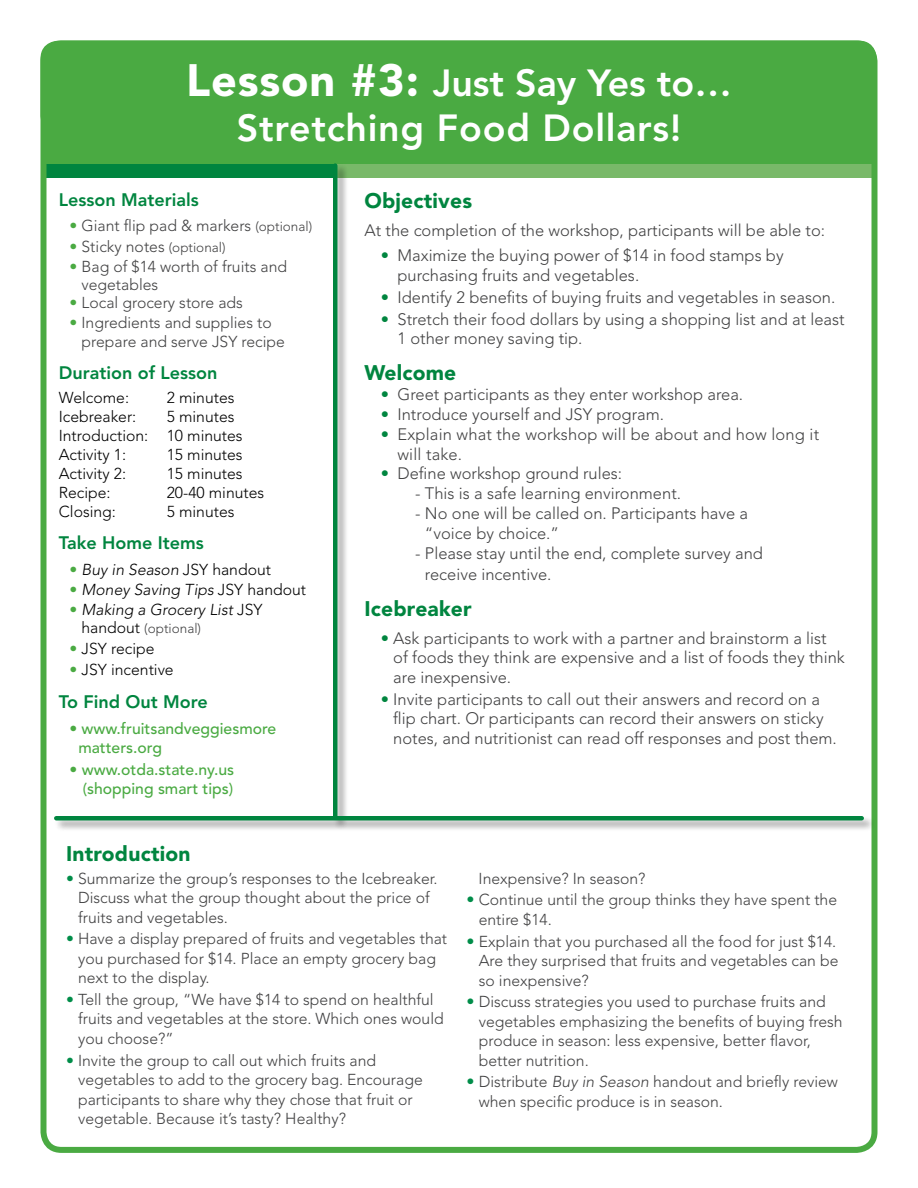
<style>
.page{position:relative;width:918px;height:1188px;background:#fff}
.page>*{position:absolute;margin:0;border:0;box-sizing:border-box;transform-origin:0 0}
.t1{font:800 37.5px/45px "Avenir";letter-spacing:.02em;color:#fff;text-align:center}
.t2{font:900 21px "Avenir";letter-spacing:.01em;color:#00853f}
.t3{font:800 18px "Avenir";color:#00853f}
.t4{font:300 16.5px/19.8px "Avenir";color:#414142}
.t5{font:300 15.75px/19.5px "Avenir";color:#414142}
.t6{font:300 15.75px/18.9px "Avenir";color:#000}
.t7{font:500 15.75px/18.9px "Avenir";color:#4aaa42}
.t8{font:italic 300 15.75px "Avenir";color:#000}
.t9{font:300 13.5px "Avenir";color:#414142}
.s1{font-weight:900;font-size:45px}
.s2{color:#4aaa42}
.s3{font-size:13.5px}
.s4{font-style:normal;color:#4aaa42}
.s5{font-style:normal}
.s6{font-size:15.75px;color:#000}
.s7{font-weight:300}
.s8{color:#00853f}
.s9{color:#008d49}
.s10{font-size:16.2px;color:#008d49}
.s11{font-style:italic}
</style>
<div class="page">
<div style="left:40px;top:41px;width:837px;height:93px;background:#4aaa42;border-radius:18px"></div>
<div style="left:44px;top:109px;width:833px;height:65px;background:#4aaa42"></div>
<div style="left:44px;top:164px;width:832px;height:14px;background:#79b969"></div>
<div style="left:44px;top:164px;width:290px;height:14px;background:#00853f"></div>
<div style="left:40px;top:40px;width:838px;height:1113px;border:6px solid #4aaa42;border-radius:18px"></div>
<div style="left:332px;top:163px;width:22px;height:674px;background:#000;opacity:.4"></div>
<div style="left:333px;top:166px;width:5px;height:651px;background:#00853f"></div>
<div style="left:53px;top:815px;width:828px;height:22px;background:#000;opacity:.4"></div>
<hr style="left:56px;top:816px;width:806px;height:4px;background:#00853f">
<h1 class="t1" style="left:186px;top:61px;width:547px"><span class="s1">Lesson #3:</span> Just Say Yes to…<br>Stretching Food Dollars!</h1>
<p class="t3" style="left:59px;top:189px;width:141px">Lesson Materials</p>
<p class="t5" style="left:70px;top:216px;width:244px"><span class="s2">•</span> Giant flip pad &amp; markers <span class="s3">(optional)</span></p>
<p class="t5" style="left:70px;top:236px;width:158px"><span class="s2">•</span> Sticky notes <span class="s3">(optional)</span></p>
<p class="t5" style="left:82px;top:257px;width:207px;line-height:18px;text-indent:-12px"><span class="s2">•</span> Bag of $14 worth of fruits and vegetables</p>
<p class="t5" style="left:70px;top:293px;width:175px"><span class="s2">•</span> Local grocery store ads</p>
<p class="t5" style="left:82px;top:313px;width:205px;line-height:18.9px;text-indent:-12px"><span class="s2">•</span> Ingredients and supplies to prepare and serve JSY recipe</p>
<p class="t3" style="left:59px;top:362px;width:160px">Duration of Lesson</p>
<p class="t6" style="left:59px;top:389px;width:72px">Welcome:</p>
<p class="t6" style="left:167px;top:389px;width:69px">2 minutes</p>
<p class="t6" style="left:59px;top:407px;width:79px">Icebreaker:</p>
<p class="t6" style="left:59px;top:407px;width:185px;text-indent:108px">5 minutes<br>Introduction: 10 minutes<br>Activity 1:</p>
<p class="t6" style="left:167px;top:445px;width:77px">15 minutes</p>
<p class="t6" style="left:59px;top:464px;width:69px">Activity 2:</p>
<p class="t6" style="left:167px;top:464px;width:77px">15 minutes</p>
<p class="t6" style="left:59px;top:483px;width:53px">Recipe:</p>
<p class="t6" style="left:167px;top:483px;width:99px">20-40 minutes</p>
<p class="t6" style="left:59px;top:502px;width:59px">Closing:</p>
<p class="t6" style="left:167px;top:502px;width:69px">5 minutes</p>
<p class="t3" style="left:59px;top:532px;width:147px">Take Home Items</p>
<p class="t8" style="left:70px;top:560px;width:203px"><span class="s4">•</span> Buy in Season <span class="s5">JSY handout</span></p>
<p class="t8" style="left:70px;top:580px;width:238px"><span class="s4">•</span> Money Saving Tips <span class="s5">JSY handout</span></p>
<p class="t8" style="left:70px;top:600px;width:194px"><span class="s4">•</span> Making a Grocery List <span class="s5">JSY</span></p>
<p class="t9" style="left:82px;top:621px;width:121px"><span class="s6">handout</span> (optional)</p>
<p class="t6" style="left:70px;top:639px;width:86px"><span class="s2">•</span> JSY recipe</p>
<p class="t6" style="left:70px;top:661px;width:106px"><span class="s2">•</span> JSY incentive</p>
<p class="t3" style="left:59px;top:691px;width:150px">To Find Out More</p>
<p class="t7" style="left:78px;top:720px;width:200px;text-indent:-9px"><span class="s7">•</span> www.fruitsandveggiesmore matters.org</p>
<p class="t7" style="left:70px;top:761px;width:166px;text-align:right">• www.otda.state.ny.us (shopping smart tips)</p>
<h2 class="t2" style="left:66px;top:841px;width:126px">Introduction</h2>
<h2 class="t2" style="left:364px;top:188px;width:109px">Objectives</h2>
<p class="t4" style="left:364px;top:220px;width:462px">At the completion of the workshop, participants will be able to:</p>
<p class="t4" style="left:398px;top:245px;width:388px;text-indent:-17px"><span class="s8">•</span> Maximize the buying power of $14 in food stamps by purchasing fruits and vegetables.</p>
<p class="t4" style="left:381px;top:287px;width:456px"><span class="s8">•</span> Identify 2 benefits of buying fruits and vegetables in season.</p>
<p class="t4" style="left:398px;top:309px;width:449px;text-indent:-17px"><span class="s8">•</span> Stretch their food dollars by using a shopping list and at least<br>1 other money saving tip.</p>
<h2 class="t2" style="left:364px;top:360px;width:93px">Welcome</h2>
<p class="t4" style="left:381px;top:385px;width:364px"><span class="s8">•</span> Greet participants as they enter workshop area.</p>
<p class="t4" style="left:381px;top:404px;width:285px"><span class="s8">•</span> Introduce yourself and JSY program.</p>
<p class="t4" style="left:398px;top:424px;width:423px;text-indent:-17px"><span class="s8">•</span> Explain what the workshop will be about and how long it will take.</p>
<p class="t4" style="left:381px;top:464px;width:243px"><span class="s8">•</span> Define workshop ground rules:</p>
<p class="t4" style="left:415px;top:484px;width:267px">- This is a safe learning environment.</p>
<p class="t4" style="left:425px;top:503px;width:325px;text-indent:-10px">- No one will be called on. Participants have a “voice by choice.”</p>
<p class="t4" style="left:425px;top:542px;width:340px;line-height:21.6px;text-indent:-10px">- Please stay until the end, complete survey and receive incentive.</p>
<h2 class="t2" style="left:364px;top:596px;width:109px">Icebreaker</h2>
<p class="t4" style="left:393px;top:628px;width:453px;text-indent:-13px"><span class="s8">•</span> Ask participants to work with a partner and brainstorm a list of foods they think are expensive and a list of foods they think are inexpensive.</p>
<p class="t4" style="left:393px;top:689px;width:445px;text-indent:-13px"><span class="s8">•</span> Invite participants to call out their answers and record on a flip chart. Or participants can record their answers on sticky notes, and nutritionist can read off responses and post them.</p>
<p class="t5" style="left:78px;top:868px;width:361px;text-indent:-12px"><span class="s9">•</span> Summarize the group’s responses to the Icebreaker.<br>Discuss what the group thought about the price of fruits and vegetables.</p>
<p class="t5" style="left:78px;top:929px;width:371px;text-indent:-12px"><span class="s9">•</span> Have a display prepared of fruits and vegetables that you purchased for $14. Place an empty grocery bag next to the display.</p>
<p class="t5" style="left:78px;top:990px;width:367px;text-indent:-12px"><span class="s9">•</span> Tell the group, “We have $14 to spend on healthful fruits and vegetables at the store. Which ones would you choose?”</p>
<p class="t5" style="left:78px;top:1050px;width:346px;text-indent:-12px"><span class="s9">•</span> Invite the group to call out which fruits and vegetables to add to the grocery bag. Encourage participants to share why they chose that fruit or vegetable. Because it’s tasty? Healthy?</p>
<p class="t5" style="left:479px;top:868px;width:168px">Inexpensive? In season?</p>
<p class="t5" style="left:479px;top:890px;width:360px;text-indent:-12px"><span class="s10">•</span> Continue until the group thinks they have spent the entire $14.</p>
<p class="t5" style="left:479px;top:931px;width:361px;text-indent:-12px"><span class="s10">•</span> Explain that you purchased all the food for just $14.<br>Are they surprised that fruits and vegetables can be so inexpensive?</p>
<p class="t5" style="left:479px;top:992px;width:365px;text-indent:-12px"><span class="s10">•</span> Discuss strategies you used to purchase fruits and vegetables emphasizing the benefits of buying fresh produce in season: less expensive, better flavor, better nutrition.</p>
<p class="t5" style="left:479px;top:1072px;width:361px;text-indent:-12px"><span class="s10">•</span> Distribute <span class="s11">Buy in Season</span> handout and briefly review when specific produce is in season.</p>
</div>
